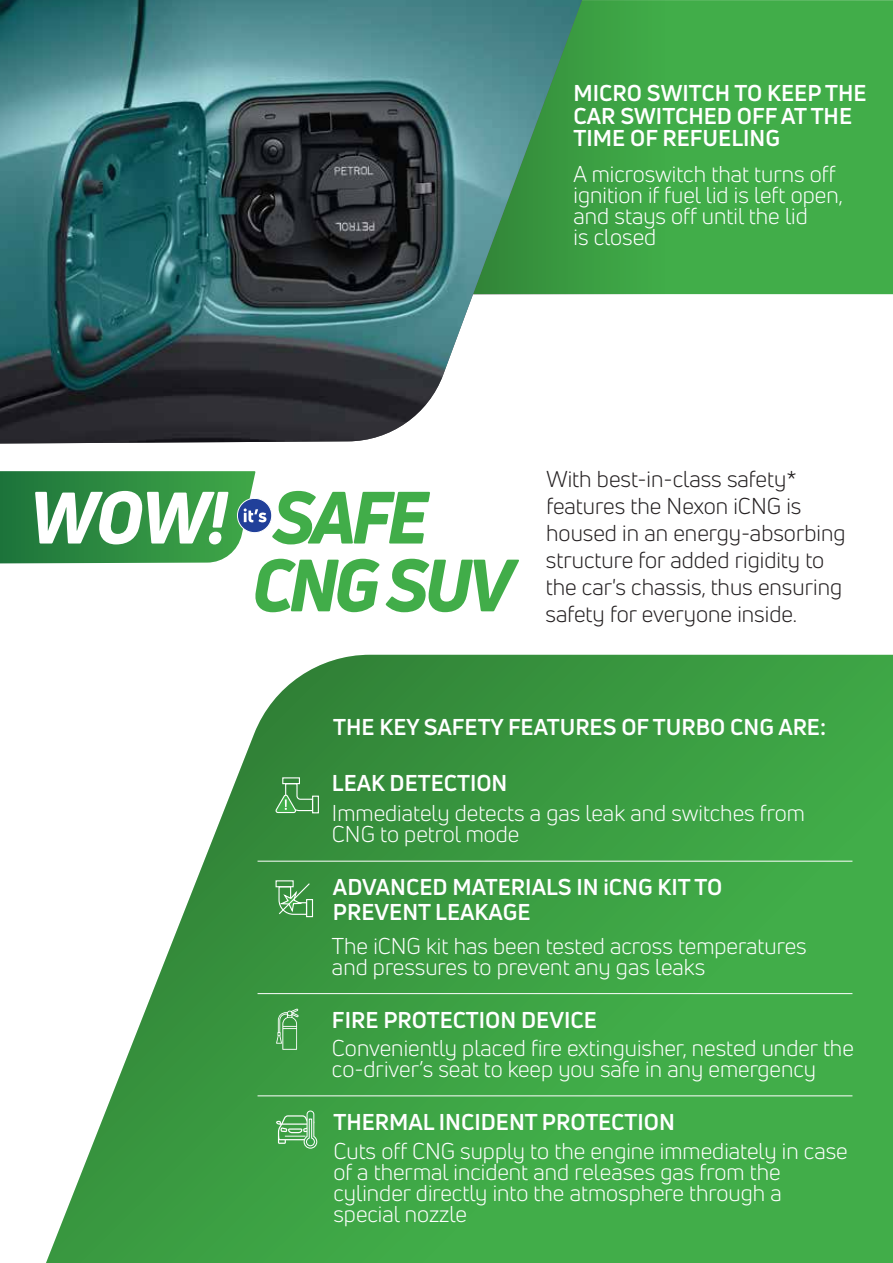
<style>
.page{position:relative;width:893px;height:1263px;background:#fff}
.page>*{position:absolute;margin:0;border:0;box-sizing:border-box;transform-origin:0 0}
.t1{font:italic 800 72.3px/67.8px "Uni Neue";letter-spacing:-.06em;color:#41ad49}
.t2{font:22.5px/21px "Uni Neue";color:#fff}
.t3{font:700 22.5px/22.5px "Uni Neue";color:#fff}
.t4{font:22.5px/27px "Uni Neue";color:#231f20}
.s1{color:#fff}
</style>
<div class="page">
<div style="left:343px;top:0;width:550px;height:294px;background:#41ad49"></div>
<img style="left:0;top:0;width:582px;height:443px">
<svg style="left:46px;top:655px;width:847px;height:608px;background:#58ad5e"></svg>
<svg style="left:276px;top:1009px;width:23px;height:41px"></svg>
<hr style="left:258px;top:1095px;width:594px;height:1px;background:#fff">
<hr style="left:258px;top:993px;width:594px;height:1px;background:#fff">
<hr style="left:258px;top:861px;width:594px;height:1px;background:#fff">
<div style="left:282px;top:777px;width:18px;height:7px;border:1px solid #fff"></div>
<div style="left:312px;top:796px;width:7px;height:17px;border:1px solid #fff"></div>
<svg style="left:275px;top:783px;width:39px;height:31px"></svg>
<svg style="left:276px;top:1110px;width:42px;height:39px;background:#68b56f"></svg>
<div style="left:306px;top:899px;width:7px;height:18px;border:1px solid #fff"></div>
<svg style="left:277px;top:882px;width:34px;height:33px"></svg>
<svg style="left:237px;top:498px;width:35px;height:35px"></svg>
<svg style="left:0;top:471px;width:266px;height:92px;background:#3b9250"></svg>
<p class="t3" style="left:574px;top:82px;width:295px">MICRO SWITCH TO KEEP THE<br>CAR SWITCHED OFF AT THE<br>TIME OF REFUELING</p>
<p class="t2" style="left:574px;top:164px;width:271px">A microswitch that turns off ignition if fuel lid is left open, and stays off until the lid<br>is closed</p>
<h1 class="t1" style="left:252px;top:483px;width:263px;text-indent:-223px"><span class="s1">WOW!</span> SAFE<br>CNG SUV</h1>
<p class="t4" style="left:545px;top:465px;width:301px">With best-in-class safety* features the Nexon iCNG is housed in an energy-absorbing structure for added rigidity to the car's chassis, thus ensuring safety for everyone inside.</p>
<p class="t3" style="left:333px;top:715px;width:494px">THE KEY SAFETY FEATURES OF TURBO CNG ARE:</p>
<p class="t3" style="left:332px;top:771px;width:177px">LEAK DETECTION</p>
<p class="t2" style="left:332px;top:802px;width:474px">Immediately detects a gas leak and switches from<br>CNG to petrol mode</p>
<p class="t3" style="left:333px;top:874px;width:391px;line-height:25.3px">ADVANCED MATERIALS IN iCNG KIT TO<br>PREVENT LEAKAGE</p>
<p class="t2" style="left:332px;top:935px;width:476px">The iCNG kit has been tested across temperatures and pressures to prevent any gas leaks</p>
<p class="t3" style="left:332px;top:1008px;width:266px">FIRE PROTECTION DEVICE</p>
<p class="t2" style="left:332px;top:1038px;width:523px">Conveniently placed fire extinguisher, nested under the co-driver’s seat to keep you safe in any emergency</p>
<p class="t3" style="left:333px;top:1110px;width:343px">THERMAL INCIDENT PROTECTION</p>
<p class="t2" style="left:333px;top:1140px;width:516px">Cuts off CNG supply to the engine immediately in case of a thermal incident and releases gas from the cylinder directly into the atmosphere through a special nozzle</p>
</div>
